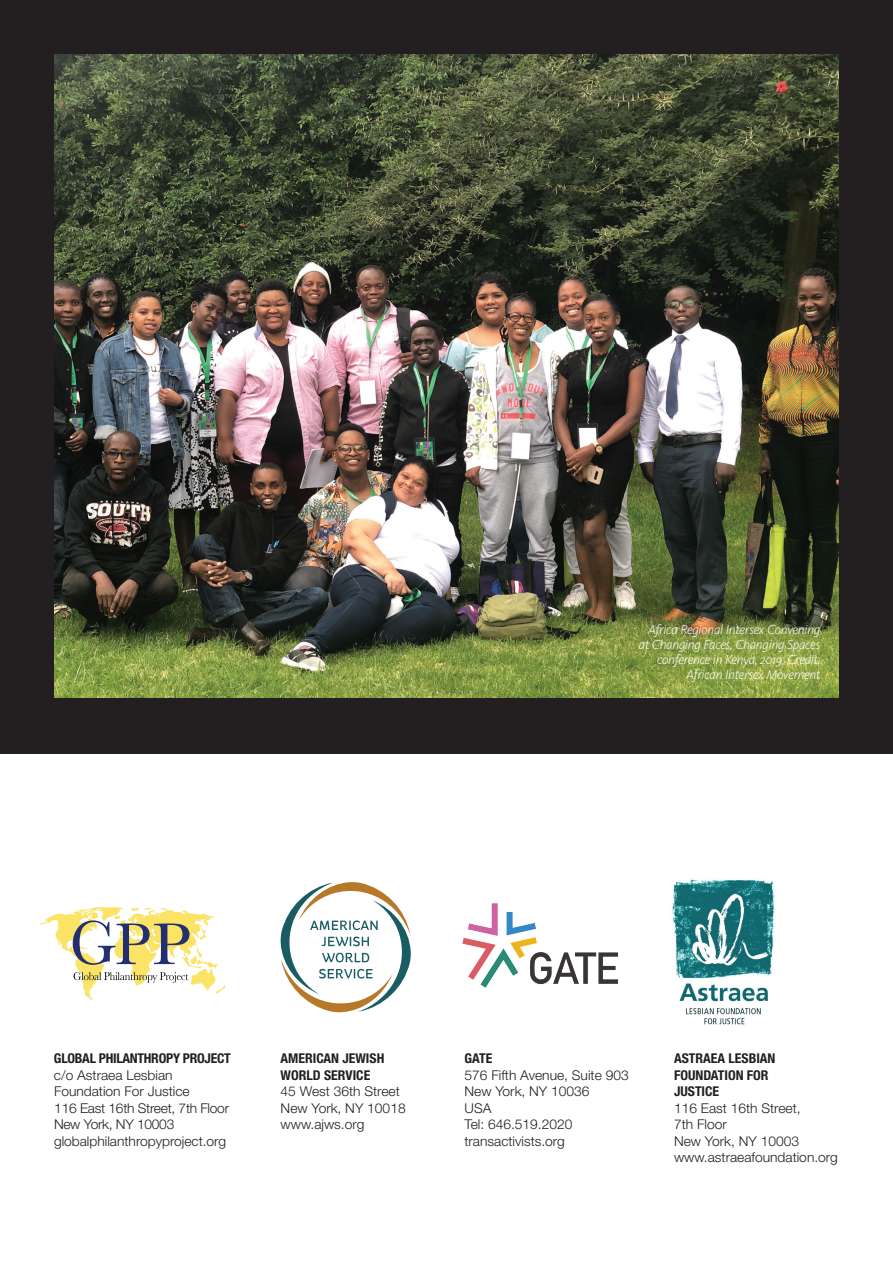
<style>
.page{position:relative;width:893px;height:1263px;background:#fff}
.page>*{position:absolute;margin:0;border:0;box-sizing:border-box;transform-origin:0 0}
.t1{font:300 13.5px/16.5px "Helvetica Neue LT Std";color:#231f20}
.t2{font:italic 300 13.5px/15px "Kievit Pro";letter-spacing:-.02em;color:#fff;text-align:right}
.t3{font:700 condensed 13.5px/16.5px "Helvetica Neue LT Std";color:#231f20}
.t4{font:700 condensed 13.5px "Helvetica Neue LT Std";letter-spacing:-.02em;color:#231f20}
</style>
<div class="page">
<div style="left:0;top:0;width:893px;height:753px;background:#231f20"></div>
<img style="left:54px;top:54px;width:785px;height:643px">
<img style="left:462px;top:903px;width:156px;height:85px">
<svg style="left:281px;top:882px;width:130px;height:130px"></svg>
<img style="left:671px;top:878px;width:104px;height:147px">
<svg style="left:39px;top:907px;width:186px;height:92px"></svg>
<p class="t2" style="left:639px;top:622px;width:183px">Africa Regional Intersex Convening at Changing Faces, Changing Spaces conference in Kenya, 2019; Credit:<br>African Intersex Movement</p>
<p class="t4" style="left:54px;top:1050px;width:178px">GLOBAL PHILANTHROPY PROJECT</p>
<p class="t1" style="left:54px;top:1066px;width:177px">c/o Astraea Lesbian<br>Foundation For Justice<br>116 East 16th Street, 7th Floor<br>New York, NY 10003 globalphilanthropyproject.org</p>
<p class="t3" style="left:281px;top:1050px;width:105px">AMERICAN JEWISH<br>WORLD SERVICE</p>
<p class="t1" style="left:281px;top:1083px;width:127px">45 West 36th Street<br>New York, NY 10018 www.ajws.org</p>
<p class="t3" style="left:465px;top:1050px;width:29px">GATE</p>
<p class="t1" style="left:465px;top:1066px;width:166px">576 Fifth Avenue, Suite 903<br>New York, NY 10036<br>USA<br>Tel: 646.519.2020 transactivists.org</p>
<p class="t3" style="left:674px;top:1050px;width:103px">ASTRAEA LESBIAN<br>FOUNDATION FOR<br>JUSTICE</p>
<p class="t1" style="left:674px;top:1099px;width:165px">116 East 16th Street,<br>7th Floor<br>New York, NY 10003 www.astraeafoundation.org</p>
</div>
